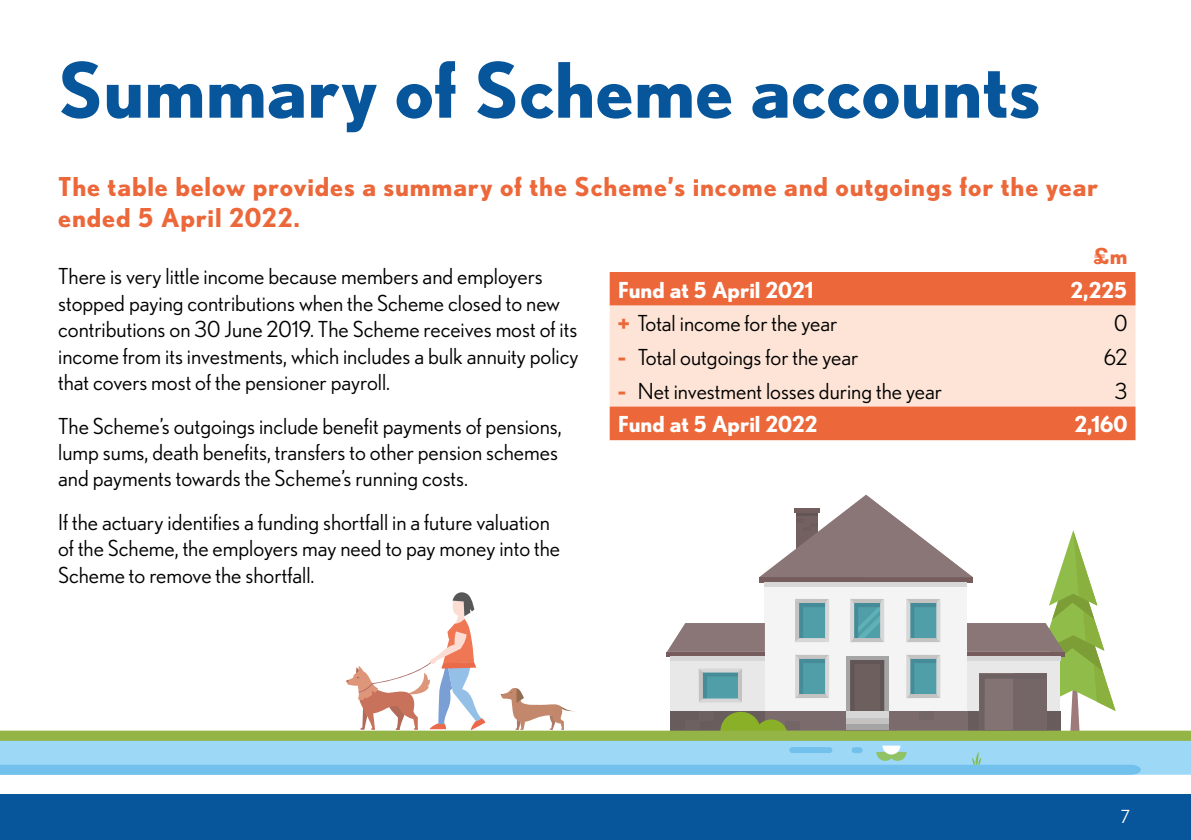
<style>
.page{position:relative;width:1191px;height:840px;background:#fff}
.page>*{position:absolute;margin:0;border:0;box-sizing:border-box;transform-origin:0 0}
.t1{font:700 76px "Nobel";color:#07559a}
.t2{font:700 26px/31.2px "Nobel";letter-spacing:.03em;color:#ec6739}
.t3{font:22px/26.4px "Nobel";color:#000}
.t4{font:700 22px "Nobel";color:#fff}
.t5{font:700 22px "Nobel";color:#ec6739}
.t6{font:18px "Nobel";color:#fff}
.s1{font-weight:700;color:#ec6739}
</style>
<div class="page">
<div style="left:0;top:794px;width:1191px;height:45px;background:#07559a"></div>
<div style="left:609px;top:272px;width:526px;height:33px;background:#ec6739"></div>
<div style="left:609px;top:305px;width:526px;height:101px;background:#fde4d6"></div>
<div style="left:609px;top:406px;width:526px;height:34px;background:#ec6739"></div>
<svg style="left:0;top:494px;width:1191px;height:280px"></svg>
<h1 class="t1" style="left:58px;top:45px;width:983px">Summary of Scheme accounts</h1>
<p class="t2" style="left:58px;top:170px;width:1041px">The table below provides a summary of the Scheme’s income and outgoings for the year ended 5 April 2022.</p>
<p class="t3" style="left:58px;top:263px;width:522px">There is very little income because members and employers stopped paying contributions when the Scheme closed to new contributions on 30 June 2019. The Scheme receives most of its income from its investments, which includes a bulk annuity policy that covers most of the pensioner payroll.</p>
<p class="t3" style="left:58px;top:412px;width:505px">The Scheme’s outgoings include benefit payments of pensions, lump sums, death benefits, transfers to other pension schemes and payments towards the Scheme’s running costs.</p>
<p class="t3" style="left:58px;top:508px;width:503px">If the actuary identifies a funding shortfall in a future valuation of the Scheme, the employers may need to pay money into the<br>Scheme to remove the shortfall.</p>
<p class="t5" style="left:1093px;top:243px;width:36px">£m</p>
<p class="t4" style="left:617px;top:276px;width:197px">Fund at 5 April 2021</p>
<p class="t4" style="left:1070px;top:276px;width:58px">2,225</p>
<p class="t3" style="left:617px;top:310px;width:221px"><span class="s1">+</span> Total income for the year</p>
<p class="t3" style="left:1114px;top:310px;width:15px">0</p>
<p class="t3" style="left:617px;top:343px;width:242px"><span class="s1">-</span> Total outgoings for the year</p>
<p class="t3" style="left:1104px;top:343px;width:25px">62</p>
<p class="t3" style="left:617px;top:377px;width:326px"><span class="s1">-</span> Net investment losses during the year</p>
<p class="t3" style="left:1115px;top:377px;width:14px">3</p>
<p class="t4" style="left:617px;top:411px;width:201px">Fund at 5 April 2022</p>
<p class="t4" style="left:1074px;top:411px;width:55px">2,160</p>
<p class="t6" style="left:1120px;top:805px;width:11px">7</p>
</div>
